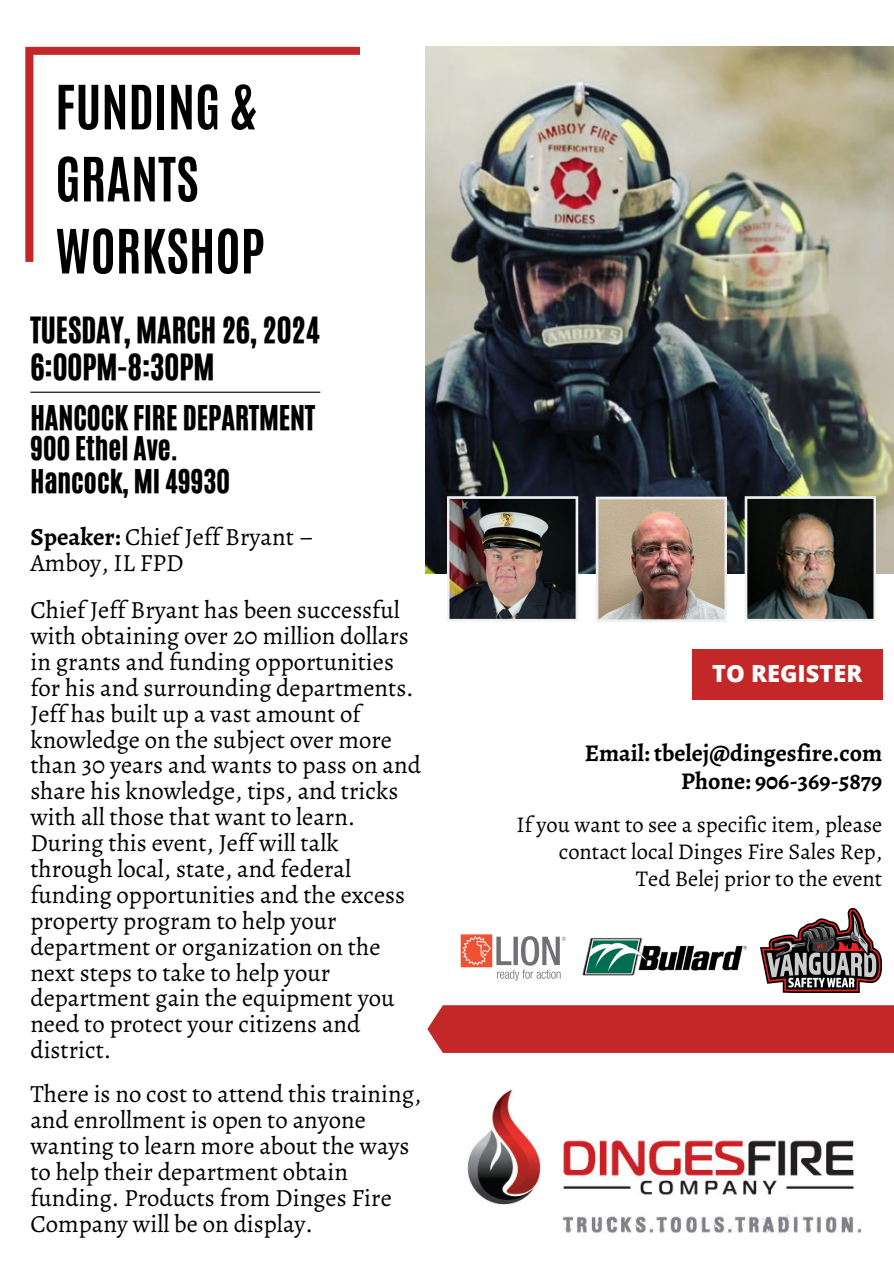
<style>
.page{position:relative;width:894px;height:1264px;background:#fff}
.page>*{position:absolute;margin:0;border:0;box-sizing:border-box;transform-origin:0 0}
.t1{font:700 51.9px/72px "Antonio";color:#000}
.t2{font:30.3px "CA Generated";color:#000}
.t3{font:28.65px "CA Generated";color:#000}
.t4{font:27.6px "CA Generated";color:#000}
.t5{font:24.75px/25.8px "Alegreya";color:#000}
.t6{font:700 24px "Alegreya";color:#000}
.t7{font:800 23.55px "Open Sans";color:#fff}
.t8{font:22.5px "Alegreya";color:#000}
.s1{font-weight:700}
</style>
<div class="page">
<img style="left:426px;top:47px;width:467px;height:526px">
<div style="left:692px;top:649px;width:190px;height:51px;background:#c42728"></div>
<img style="left:744px;top:496px;width:131px;height:125px">
<img style="left:446px;top:496px;width:132px;height:125px">
<img style="left:595px;top:496px;width:132px;height:126px">
<svg style="left:25px;top:47px;width:335px;height:215px"></svg>
<div style="left:427px;top:1005px;width:466px;height:47px;background:#c42728"></div>
<img style="left:467px;top:1089px;width:395px;height:145px">
<img style="left:582px;top:937px;width:165px;height:39px">
<img style="left:460px;top:934px;width:106px;height:46px">
<hr style="left:30px;top:391px;width:290px;height:2px;background:#000">
<img style="left:760px;top:908px;width:121px;height:84px">
<p class="t1" style="left:55px;top:71px;width:211px">FUNDING &amp;<br>GRANTS<br>WORKSHOP</p>
<p class="t2" style="left:30px;top:308px;width:291px">TUESDAY, MARCH 26, 2024</p>
<p class="t2" style="left:30px;top:345px;width:185px">6:00PM-8:30PM</p>
<p class="t3" style="left:30px;top:397px;width:286px">HANCOCK FIRE DEPARTMENT</p>
<p class="t4" style="left:30px;top:429px;width:149px">900 Ethel Ave.</p>
<p class="t4" style="left:30px;top:461px;width:201px">Hancock, MI 49930</p>
<p class="t5" style="left:30px;top:523px;width:285px"><span class="s1">Speaker:</span> Chief Jeff Bryant –</p>
<p class="t5" style="left:30px;top:549px;width:155px">Amboy, IL FPD</p>
<p class="t5" style="left:30px;top:597px;width:392px">Chief Jeff Bryant has been successful with obtaining over 20 million dollars in grants and funding opportunities for his and surrounding departments.<br>Jeff has built up a vast amount of knowledge on the subject over more than 30 years and wants to pass on and share his knowledge, tips, and tricks with all those that want to learn.<br>During this event, Jeff will talk through local, state, and federal funding opportunities and the excess property program to help your department or organization on the next steps to take to help your department gain the equipment you need to protect your citizens and district.</p>
<p class="t5" style="left:30px;top:1080px;width:392px">There is no cost to attend this training, and enrollment is open to anyone wanting to learn more about the ways to help their department obtain funding. Products from Dinges Fire Company will be on display.</p>
<p class="t7" style="left:712px;top:656px;width:151px">TO REGISTER</p>
<p class="t6" style="left:584px;top:736px;width:299px">Email: tbelej@dingesfire.com</p>
<p class="t6" style="left:681px;top:764px;width:202px">Phone: 906-369-5879</p>
<p class="t8" style="left:516px;top:808px;width:367px">If you want to see a specific item, please</p>
<p class="t8" style="left:558px;top:835px;width:325px">contact local Dinges Fire Sales Rep,</p>
<p class="t8" style="left:635px;top:862px;width:248px">Ted Belej prior to the event</p>
</div>
